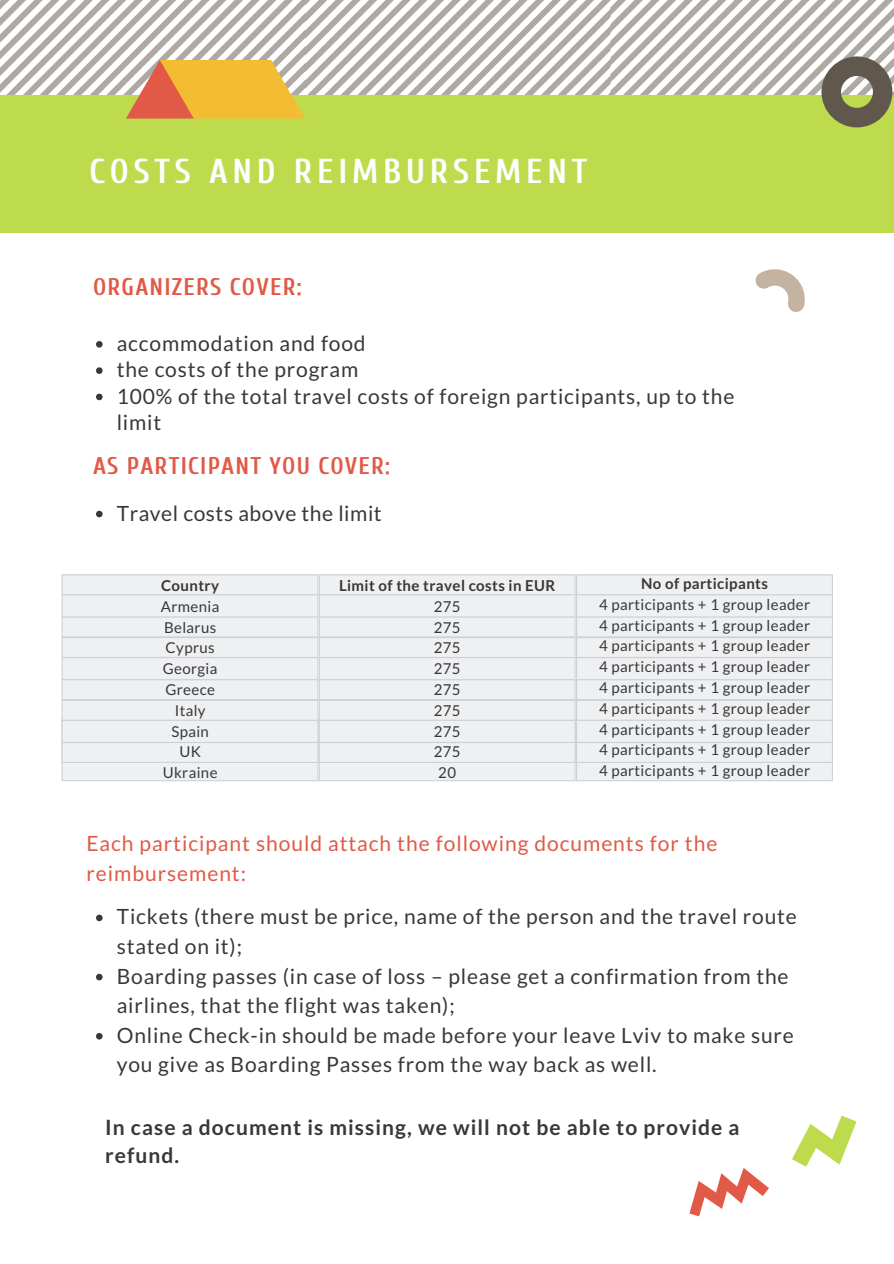
<style>
.page{position:relative;width:894px;height:1264px;background:#fff}
.page>*{position:absolute;margin:0;border:0;box-sizing:border-box;transform-origin:0 0}
.t1{font:700 34.35px "Cuprum";letter-spacing:.14em;color:#fff}
.t2{font:700 24px "Cuprum";letter-spacing:.05em;color:#e05a47}
.t3{font:21px/29.5px "Lato";letter-spacing:.04em;color:#383838}
.t4{font:21px/29.5px "Lato";letter-spacing:.045em;color:#e05a47}
.t5{font:700 21px/28px "Lato";letter-spacing:.05em;color:#383838}
.t6{font:15px/20.9px "Lato";letter-spacing:.025em;color:#383838;text-align:center}
.t7{font:700 15px "Lato";letter-spacing:.025em;color:#383838}
</style>
<div class="page">
<svg style="left:96px;top:341px;width:7px;height:6px"></svg>
<svg style="left:96px;top:367px;width:7px;height:7px"></svg>
<svg style="left:96px;top:393px;width:7px;height:7px"></svg>
<svg style="left:305px;top:0;width:305px;height:95px"></svg>
<svg style="left:0;top:0;width:305px;height:95px"></svg>
<div style="left:0;top:95px;width:893px;height:138px;background:#bedb4d"></div>
<svg style="left:755px;top:269px;width:50px;height:43px"></svg>
<svg style="left:126px;top:60px;width:179px;height:59px"></svg>
<svg style="left:610px;top:0;width:283px;height:128px"></svg>
<svg style="left:689px;top:1168px;width:80px;height:49px"></svg>
<svg style="left:792px;top:1115px;width:64px;height:52px"></svg>
<svg style="left:96px;top:511px;width:7px;height:6px"></svg>
<svg style="left:96px;top:914px;width:7px;height:7px"></svg>
<svg style="left:96px;top:973px;width:7px;height:7px"></svg>
<svg style="left:96px;top:1033px;width:7px;height:6px"></svg>
<svg style="left:61px;top:574px;width:771px;height:207px"></svg>
<h1 class="t1" style="left:89px;top:152px;width:499px">COSTS AND REIMBURSEMENT</h1>
<p class="t2" style="left:93px;top:273px;width:210px">ORGANIZERS COVER:</p>
<p class="t3" style="left:117px;top:329px;width:619px;line-height:26.2px">accommodation and food<br>the costs of the program<br>100% of the total travel costs of foreign participants, up to the limit</p>
<p class="t2" style="left:93px;top:452px;width:298px">AS PARTICIPANT YOU COVER:</p>
<p class="t3" style="left:117px;top:497px;width:266px">Travel costs above the limit</p>
<p class="t7" style="left:161px;top:576px;width:59px">Country</p>
<p class="t6" style="left:161px;top:595px;width:60px">Armenia<br>Belarus<br>Cyprus<br>Georgia<br>Greece<br>Italy<br>Spain<br>UK<br>Ukraine</p>
<p class="t7" style="left:339px;top:576px;width:218px">Limit of the travel costs in EUR</p>
<p class="t6" style="left:433px;top:595px;width:28px">275<br>275<br>275<br>275<br>275<br>275<br>275<br>275<br>20</p>
<p class="t7" style="left:641px;top:574px;width:128px">No of participants</p>
<p class="t6" style="left:599px;top:593px;width:212px;text-align:justify">4 participants + 1 group leader 4 participants + 1 group leader 4 participants + 1 group leader 4 participants + 1 group leader 4 participants + 1 group leader 4 participants + 1 group leader 4 participants + 1 group leader 4 participants + 1 group leader 4 participants + 1 group leader</p>
<p class="t4" style="left:86px;top:828px;width:632px">Each participant should attach the following documents for the reimbursement:</p>
<p class="t3" style="left:117px;top:901px;width:681px">Tickets (there must be price, name of the person and the travel route stated on it);<br>Boarding passes (in case of loss – please get a confirmation from the airlines, that the flight was taken);<br>Online Check-in should be made before your leave Lviv to make sure you give as Boarding Passes from the way back as well.</p>
<p class="t5" style="left:105px;top:1112px;width:635px">In case a document is missing, we will not be able to provide a refund.</p>
</div>
